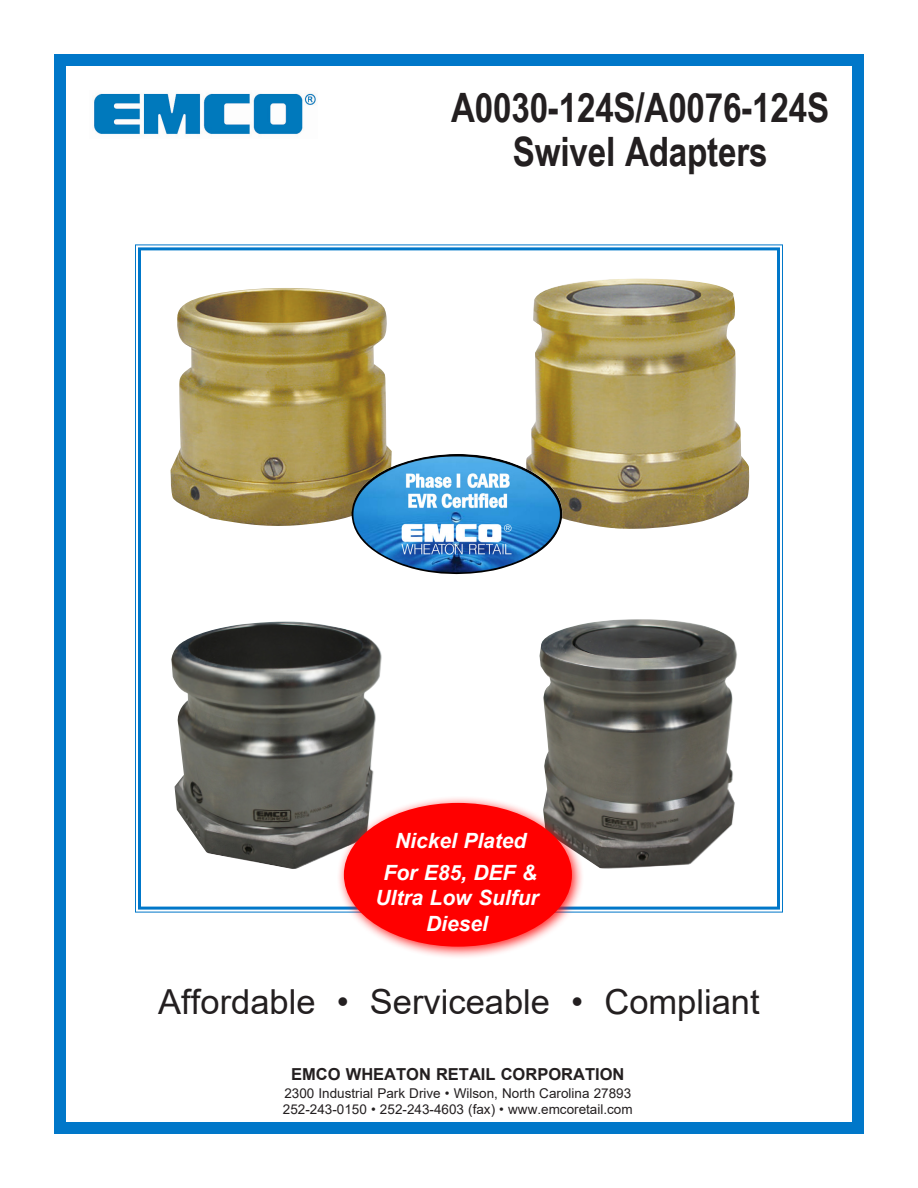
<style>
.page{position:relative;width:918px;height:1188px;background:#fff}
.page>*{position:absolute;margin:0;border:0;box-sizing:border-box;transform-origin:0 0}
.t1{font:700 40.5px "Arial Narrow";letter-spacing:-.005em;color:#231f20}
.t2{font:34.5px "Arial";color:#231f20}
.t3{font:italic 700 21px/25.5px "Arial";color:#fff;text-align:center}
.t4{font:700 16.5px "Arial";color:#231f20}
.t5{font:13.5px "Arial";color:#231f20}
</style>
<div class="page">
<svg style="left:135px;top:244px;width:648px;height:669px"></svg>
<div style="left:138px;top:247px;width:642px;height:663px;border:3px solid #0077c9"></div>
<div style="left:54px;top:54px;width:810px;height:1080px;border:12px solid #0077c9"></div>
<img style="left:170px;top:288px;width:222px;height:240px">
<img style="left:171px;top:621px;width:213px;height:248px">
<img style="left:539px;top:619px;width:198px;height:251px">
<div style="left:336px;top:795px;width:249px;height:164px;background:#f00;opacity:.85"></div>
<div style="left:345px;top:804px;width:225px;height:141px;background:#f00;border-radius:50%"></div>
<img style="left:525px;top:279px;width:225px;height:251px">
<img style="left:349px;top:454px;width:214px;height:125px">
<img style="left:94px;top:93px;width:222px;height:42px">
<p class="t1" style="left:451px;top:78px;width:380px">A0030-124S/A0076-124S</p>
<p class="t1" style="left:513px;top:121px;width:256px">Swivel Adapters</p>
<p class="t3" style="left:395px;top:829px;width:133px">Nickel Plated</p>
<p class="t3" style="left:384px;top:860px;width:155px">For E85, DEF &amp;</p>
<p class="t3" style="left:375px;top:886px;width:165px">Ultra Low Sulfur<br>Diesel</p>
<p class="t2" style="left:158px;top:978px;width:603px">Affordable • Serviceable • Compliant</p>
<p class="t4" style="left:291px;top:1063px;width:335px">EMCO WHEATON RETAIL CORPORATION</p>
<p class="t5" style="left:284px;top:1084px;width:348px">2300 Industrial Park Drive • Wilson, North Carolina 27893</p>
<p class="t5" style="left:283px;top:1100px;width:351px">252-243-0150 • 252-243-4603 (fax) • www.emcoretail.com</p>
</div>
